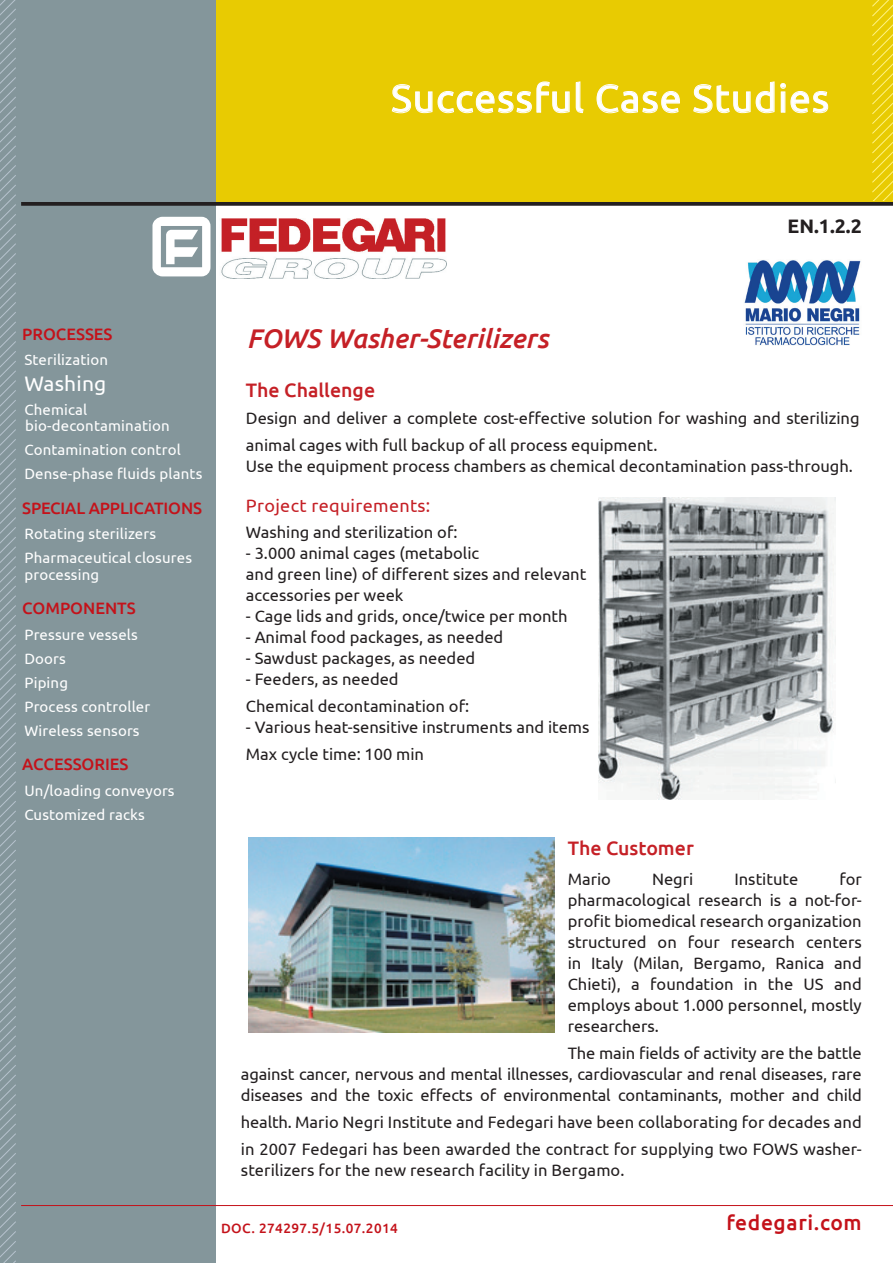
<style>
.page{position:relative;width:893px;height:1263px;background:#fff}
.page>*{position:absolute;margin:0;border:0;box-sizing:border-box;transform-origin:0 0}
.t1{font:39px "Ubuntu";letter-spacing:.025em;color:#fff}
.t2{font:italic 500 27px "Ubuntu";color:#c52026}
.t3{font:500 21px "Ubuntu";letter-spacing:.03em;color:#c4121a}
.t4{font:21px "Ubuntu";letter-spacing:.01em;color:#fff}
.t5{font:500 19.5px "Ubuntu";color:#c52026}
.t6{font:700 19.5px "Ubuntu";color:#231f20}
.t7{font:18px "Ubuntu";letter-spacing:.02em;color:#c52026}
.t8{font:16.5px/21px "Ubuntu";color:#231f20}
.t9{font:500 16.5px "Ubuntu";color:#c4121a}
.t10{font:15px/16.5px "Ubuntu";letter-spacing:.01em;color:#fff}
.t11{font:500 13.5px "Ubuntu";letter-spacing:.03em;color:#c4121a}
</style>
<div class="page">
<div style="left:197px;top:0;width:696px;height:203px;background:#e8cb02"></div>
<div style="left:0;top:0;width:215px;height:1263px;background:#84969b"></div>
<hr style="left:21px;top:1205px;width:872px;height:1px;background:#c4121a">
<svg style="left:152px;top:217px;width:59px;height:59px"></svg>
<svg style="left:21px;top:202px;width:872px;height:4px;background:#2f2b2c"></svg>
<svg style="left:872px;top:0;width:21px;height:200px"></svg>
<img style="left:221px;top:218px;width:225px;height:60px">
<svg style="left:391px;top:81px;width:179px;height:33px"></svg>
<svg style="left:576px;top:81px;width:8px;height:32px"></svg>
<svg style="left:596px;top:84px;width:84px;height:30px"></svg>
<svg style="left:693px;top:81px;width:135px;height:33px"></svg>
<svg style="left:0;top:0;width:16px;height:1263px"></svg>
<img style="left:248px;top:837px;width:307px;height:196px">
<img style="left:744px;top:260px;width:117px;height:85px">
<img style="left:598px;top:497px;width:237px;height:303px">
<p class="t1" style="left:391px;top:75px;width:440px">Successful Case Studies</p>
<p class="t6" style="left:788px;top:215px;width:76px">EN.1.2.2</p>
<p class="t9" style="left:22px;top:324px;width:92px">PROCESSES</p>
<p class="t10" style="left:24px;top:351px;width:85px">Sterilization</p>
<p class="t4" style="left:24px;top:371px;width:83px">Washing</p>
<p class="t10" style="left:24px;top:401px;width:64px">Chemical</p>
<p class="t10" style="left:25px;top:417px;width:146px">bio-decontamination</p>
<p class="t10" style="left:24px;top:441px;width:158px">Contamination control</p>
<p class="t10" style="left:24px;top:465px;width:179px">Dense-phase fluids plants</p>
<p class="t9" style="left:22px;top:498px;width:181px">SPECIAL APPLICATIONS</p>
<p class="t10" style="left:24px;top:525px;width:133px">Rotating sterilizers</p>
<p class="t10" style="left:24px;top:549px;width:169px">Pharmaceutical closures processing</p>
<p class="t9" style="left:22px;top:598px;width:115px">COMPONENTS</p>
<p class="t10" style="left:24px;top:626px;width:115px">Pressure vessels</p>
<p class="t10" style="left:24px;top:650px;width:43px">Doors</p>
<p class="t10" style="left:24px;top:674px;width:45px">Piping</p>
<p class="t10" style="left:24px;top:698px;width:127px">Process controller</p>
<p class="t10" style="left:24px;top:722px;width:117px">Wireless sensors</p>
<p class="t9" style="left:22px;top:754px;width:108px">ACCESSORIES</p>
<p class="t10" style="left:24px;top:782px;width:152px">Un/loading conveyors</p>
<p class="t10" style="left:24px;top:806px;width:122px">Customized racks</p>
<p class="t2" style="left:247px;top:322px;width:303px">FOWS Washer-Sterilizers</p>
<p class="t5" style="left:246px;top:377px;width:131px">The Challenge</p>
<p class="t8" style="left:246px;top:404px;width:615px;line-height:27px">Design and deliver a complete cost-effective solution for washing and sterilizing animal cages with full backup of all process equipment.</p>
<p class="t8" style="left:246px;top:455px;width:608px">Use the equipment process chambers as chemical decontamination pass-through.</p>
<p class="t7" style="left:246px;top:495px;width:186px">Project requirements:</p>
<p class="t8" style="left:246px;top:521px;width:213px">Washing and sterilization of:</p>
<p class="t8" style="left:246px;top:542px;width:235px">- 3.000 animal cages (metabolic</p>
<p class="t8" style="left:246px;top:563px;width:342px">and green line) of different sizes and relevant accessories per week</p>
<p class="t8" style="left:246px;top:605px;width:323px">- Cage lids and grids, once/twice per month</p>
<p class="t8" style="left:246px;top:626px;width:259px">- Animal food packages, as needed</p>
<p class="t8" style="left:246px;top:647px;width:231px">- Sawdust packages, as needed</p>
<p class="t8" style="left:246px;top:668px;width:154px">- Feeders, as needed</p>
<p class="t8" style="left:246px;top:695px;width:225px">Chemical decontamination of:</p>
<p class="t8" style="left:246px;top:716px;width:345px">- Various heat-sensitive instruments and items</p>
<p class="t8" style="left:246px;top:743px;width:180px">Max cycle time: 100 min</p>
<p class="t5" style="left:568px;top:835px;width:128px">The Customer</p>
<p class="t8" style="left:568px;top:868px;width:45px">Mario</p>
<p class="t8" style="left:652px;top:868px;width:43px">Negri</p>
<p class="t8" style="left:734px;top:868px;width:65px">Institute</p>
<p class="t8" style="left:568px;top:868px;width:296px;text-align:justify;text-indent:272px">for pharmacological research is a not-for&shy;profit biomedical research organization structured on four research centers in Italy (Milan, Bergamo, Ranica and Chieti), a foundation in the US and employs about 1.000 personnel, mostly researchers.</p>
<p class="t8" style="left:241px;top:1042px;width:622px;text-align:justify;text-indent:327px">The main fields of activity are the battle against cancer, nervous and mental illnesses, cardiovascular and renal diseases, rare diseases and the toxic effects of environmental contaminants, mother and child</p>
<p class="t8" style="left:241px;top:1108px;width:622px;line-height:27px">health. Mario Negri Institute and Fedegari have been collaborating for decades and in 2007 Fedegari has been awarded the contract for supplying two FOWS washer-</p>
<p class="t8" style="left:241px;top:1159px;width:385px">sterilizers for the new research facility in Bergamo.</p>
<p class="t11" style="left:221px;top:1220px;width:178px">DOC. 274297.5/15.07.2014</p>
<p class="t3" style="left:726px;top:1209px;width:137px">fedegari.com</p>
</div>
